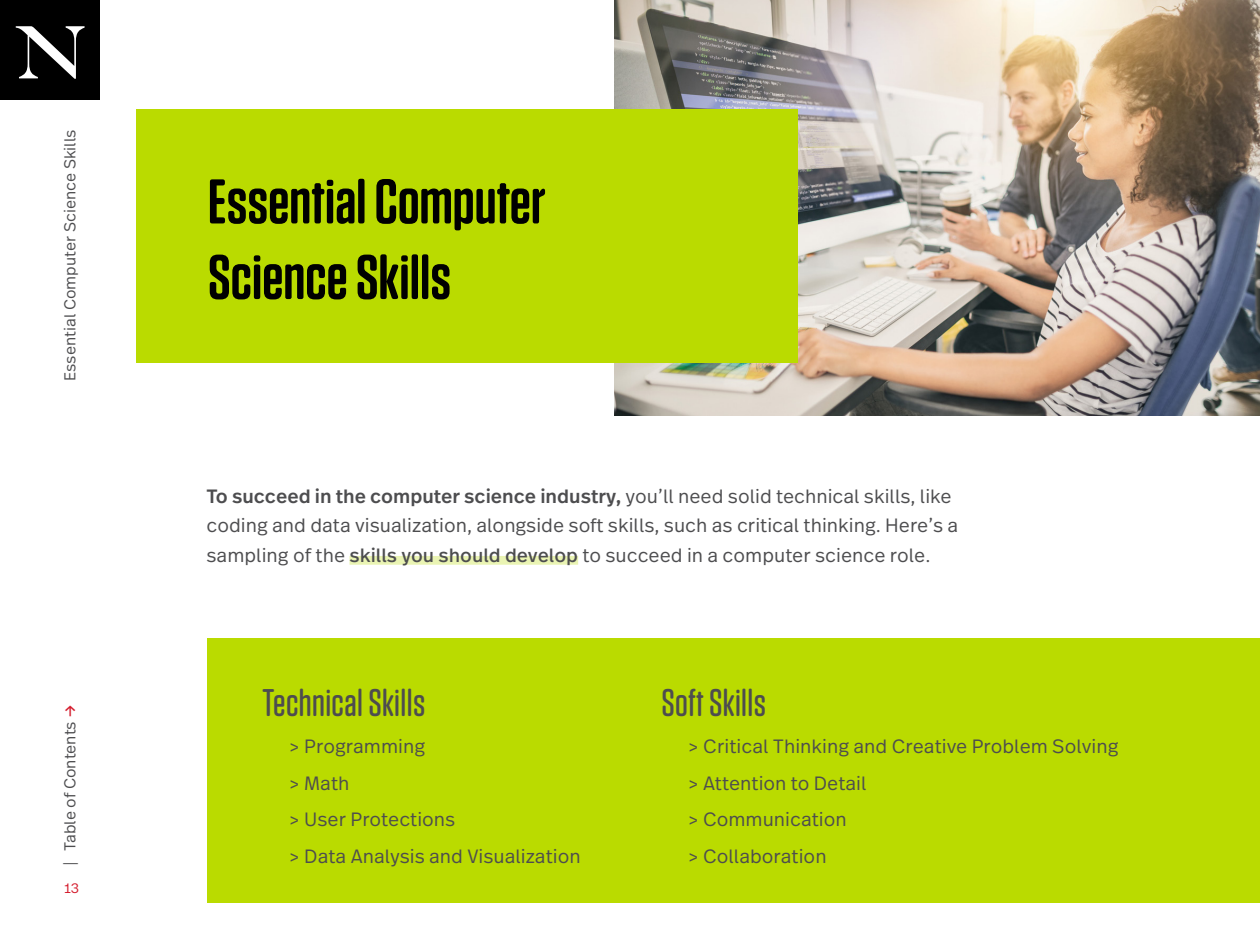
<style>
.page{position:relative;width:1260px;height:945px;background:#fff}
.page>*{position:absolute;margin:0;border:0;box-sizing:border-box;transform-origin:0 0}
.t1{font:600 63px/75.6px "Tungsten Rounded";color:#000}
.t2{font:500 38.5px "Tungsten Rounded";letter-spacing:.01em;color:#4d4d4f}
.t3{font:300 19.25px/36.8px "Real Text Pro";color:#4d4d4f}
.t4{font:300 15.75px "Real Text Pro";color:#4d4d4f}
.t5{font:300 14px "Real Head Pro";color:#d41b2c}
.s1{font-weight:400;color:#d41b2c}
.s2{font-weight:500}
.s3{font-weight:400}
</style>
<div class="page">
<div style="left:0;top:0;width:100px;height:100px;background:#000"></div>
<svg style="left:16px;top:26px;width:69px;height:53px"></svg>
<img style="left:614px;top:0;width:646px;height:415px">
<div style="left:350px;top:556px;width:228px;height:9px;background:#eaf4b3"></div>
<div style="left:136px;top:110px;width:662px;height:253px;background:#badb00"></div>
<div style="left:208px;top:638px;width:1052px;height:265px;background:#badb00"></div>
<p class="t4" style="left:59px;top:381px;width:253px;rotate:-90deg">Essential Computer Science Skills</p>
<p class="t4" style="left:59px;top:866px;width:164px;rotate:-90deg">| Table of Contents <span class="s1">→</span></p>
<p class="t5" style="left:64px;top:879px;width:16px">13</p>
<h1 class="t1" style="left:208px;top:165px;width:339px">Essential Computer<br>Science Skills</h1>
<p class="t3" style="left:206px;top:480px;width:753px;line-height:29.8px"><span class="s2">To succeed in the computer science industry,</span> you’ll need solid technical skills, like coding and data visualization, alongside soft skills, such as critical thinking. Here’s a sampling of the <span class="s3">skills you should develop</span> to succeed in a computer science role.</p>
<h2 class="t2" style="left:262px;top:682px;width:164px">Technical Skills</h2>
<p class="t3" style="left:289px;top:727px;width:293px">&gt; Programming<br>&gt; Math<br>&gt; User Protections<br>&gt; Data Analysis and Visualization</p>
<h2 class="t2" style="left:662px;top:682px;width:106px">Soft Skills</h2>
<p class="t3" style="left:688px;top:727px;width:432px">&gt; Critical Thinking and Creative Problem Solving &gt; Attention to Detail<br>&gt; Communication<br>&gt; Collaboration</p>
</div>
